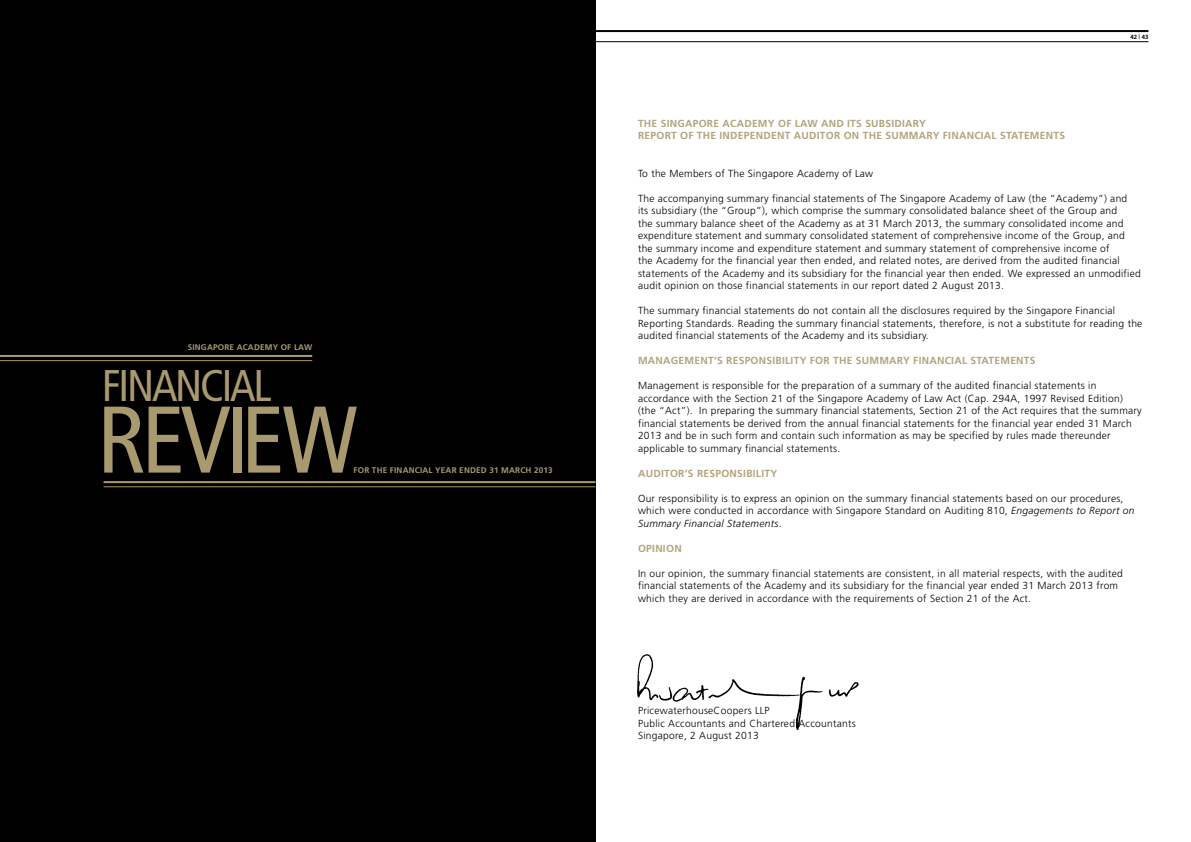
<style>
.page{position:relative;width:1191px;height:842px;background:#fff}
.page>*{position:absolute;margin:0;border:0;box-sizing:border-box;transform-origin:0 0}
.t1{font:condensed 94.5px "Frutiger LT Std";letter-spacing:-.05em;color:#a8996e}
.t2{font:condensed 44.3px "Frutiger LT Std";letter-spacing:-.05em;color:#a8996e}
.t3{font:300 10.2px/12.5px "Frutiger LT Std";letter-spacing:.025em;color:#000}
.t4{font:700 10.2px/12.5px "Frutiger LT Std";letter-spacing:.025em;color:#b1a47d}
.t5{font:700 8.2px "Frutiger LT Std";letter-spacing:.02em;color:#a8996e}
.t6{font:700 6px "Frutiger LT Std";color:#000}
.s1{font-size:5px}
.s2{font-style:italic}
</style>
<div class="page">
<div style="left:0;top:0;width:595px;height:842px;background:#000"></div>
<hr style="left:595px;top:30px;width:553px;height:2px;background:#000">
<hr style="left:595px;top:41px;width:553px;height:1px;background:#000">
<hr style="left:104px;top:481px;width:491px;height:2px;background:#a8996e">
<hr style="left:0;top:355px;width:312px;height:2px;background:#a8996e">
<hr style="left:104px;top:486px;width:491px;height:1px;background:#a8996e">
<hr style="left:0;top:360px;width:312px;height:1px;background:#a8996e">
<img style="left:637px;top:654px;width:222px;height:76px">
<p class="t5" style="left:188px;top:342px;width:126px">SINGAPORE ACADEMY OF LAW</p>
<h2 class="t2" style="left:102px;top:360px;width:171px">FINANCIAL</h2>
<h1 class="t1" style="left:97px;top:385px;width:262px">REVIEW</h1>
<p class="t5" style="left:353px;top:465px;width:201px">FOR THE FINANCIAL YEAR ENDED 31 MARCH 2013</p>
<p class="t6" style="left:1130px;top:33px;width:20px">42 <span class="s1">|</span> 43</p>
<p class="t4" style="left:638px;top:117px;width:429px;text-indent:227px">SUBSIDIARY<br>REPORT OF THE INDEPENDENT AUDITOR ON THE SUMMARY FINANCIAL STATEMENTS</p>
<p class="t3" style="left:638px;top:167px;width:237px">To the Members of The Singapore Academy of Law</p>
<p class="t3" style="left:638px;top:192px;width:504px">The accompanying summary financial statements of The Singapore Academy of Law (the “Academy”) and<br>its subsidiary (the “Group”), which comprise the summary consolidated balance sheet of the Group and<br>the summary balance sheet of the Academy as at 31 March 2013, the summary consolidated income and expenditure statement and summary consolidated statement of comprehensive income of the Group, and the summary income and expenditure statement and summary statement of comprehensive income of<br>the Academy for the financial year then ended, and related notes, are derived from the audited financial statements of the Academy and its subsidiary for the financial year then ended. We expressed an unmodified audit opinion on those financial statements in our report dated 2 August 2013.</p>
<p class="t3" style="left:638px;top:305px;width:506px">The summary financial statements do not contain all the disclosures required by the Singapore Financial<br>Reporting Standards. Reading the summary financial statements, therefore, is not a substitute for reading the audited financial statements of the Academy and its subsidiary.</p>
<p class="t4" style="left:638px;top:355px;width:19px">MANAGEMENT</p>
<p class="t4" style="left:714px;top:355px;width:26px">’S RESPONSIBILITY</p>
<p class="t4" style="left:810px;top:355px;width:8px">FOR</p>
<p class="t4" style="left:833px;top:355px;width:8px">THE</p>
<p class="t4" style="left:855px;top:355px;width:15px">SUMMARY</p>
<p class="t4" style="left:913px;top:355px;width:13px">FINANCIAL</p>
<p class="t4" style="left:970px;top:355px;width:14px">STATEMENTS</p>
<p class="t3" style="left:638px;top:380px;width:505px">Management is responsible for the preparation of a summary of the audited financial statements in accordance with the Section 21 of the Singapore Academy of Law Act (Cap. 294A, 1997 Revised Edition) (the “Act”). In preparing the summary financial statements, Section 21 of the Act requires that the summary financial statements be derived from the annual financial statements for the financial year ended 31 March 2013 and be in such form and contain such information as may be specified by rules made thereunder applicable to summary financial statements.</p>
<p class="t4" style="left:638px;top:467px;width:15px">AUDITOR</p>
<p class="t4" style="left:685px;top:467px;width:26px">’S RESPONSIBILITY</p>
<p class="t3" style="left:638px;top:492px;width:498px">Our responsibility is to express an opinion on the summary financial statements based on our procedures, which were conducted in accordance with Singapore Standard on Auditing 810, <span class="s2">Engagements to Report on<br>Summary Financial Statements</span>.</p>
<p class="t4" style="left:638px;top:542px;width:15px">OPINION</p>
<p class="t3" style="left:638px;top:567px;width:486px">In our opinion, the summary financial statements are consistent, in all material respects, with the audited financial statements of the Academy and its subsidiary for the financial year ended 31 March 2013 from which they are derived in accordance with the requirements of Section 21 of the Act.</p>
<p class="t4" style="left:638px;top:117px;width:8px">THE</p>
<p class="t4" style="left:660px;top:117px;width:8px">SINGAPORE</p>
<p class="t4" style="left:722px;top:117px;width:9px">ACADEMY</p>
<p class="t4" style="left:778px;top:117px;width:26px">OF LAW</p>
<p class="t4" style="left:821px;top:117px;width:9px">AND</p>
<p class="t4" style="left:847px;top:117px;width:6px">ITS</p>
<p class="t3" style="left:638px;top:705px;width:219px">PricewaterhouseCoopers LLP<br>Public Accountants and Chartered Accountants<br>Singapore, 2 August 2013</p>
</div>
